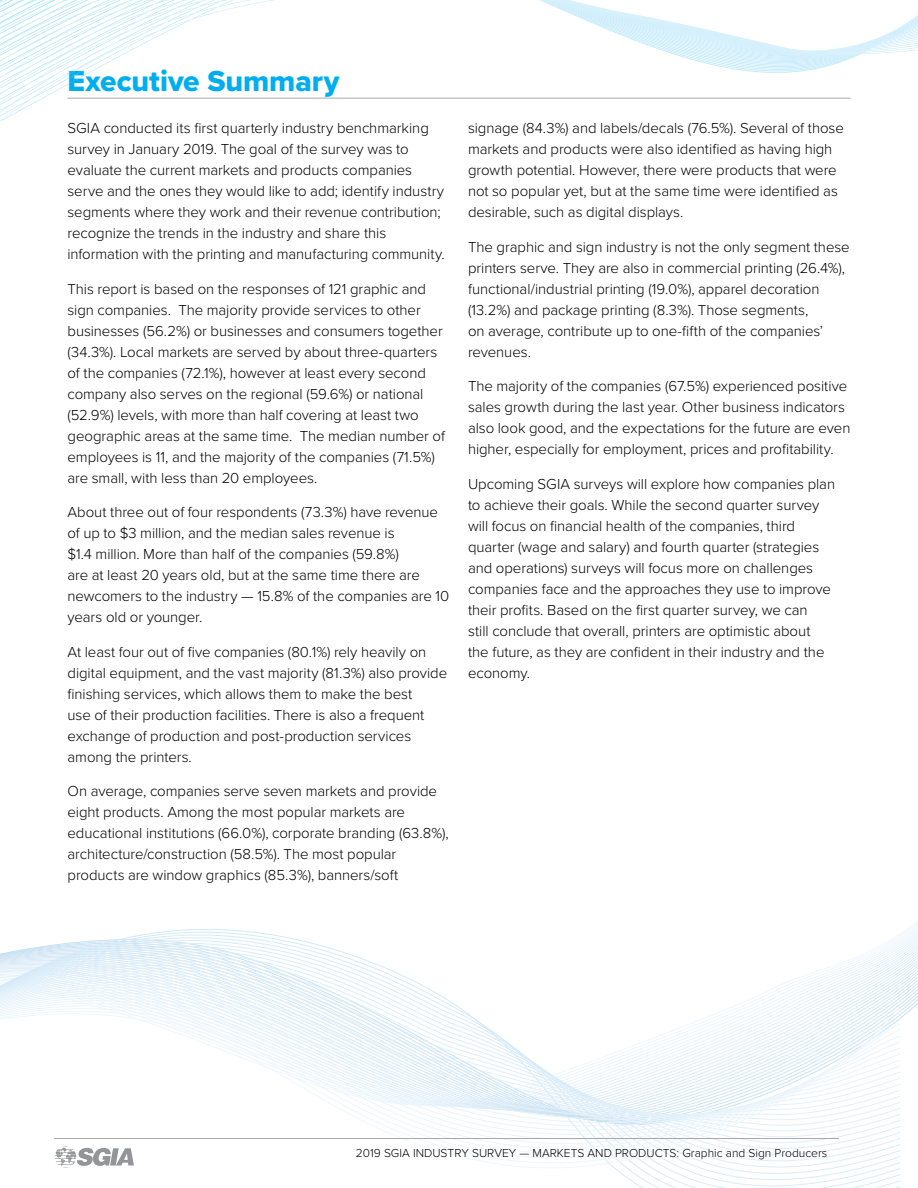
<style>
.page{position:relative;width:918px;height:1188px;background:#fff}
.page>*{position:absolute;margin:0;border:0;box-sizing:border-box;transform-origin:0 0}
.t1{font:30px "Proxima Nova Extrabld";color:#00aeef}
.t2{font:300 15px/21px "Proxima Nova";letter-spacing:-.005em;color:#000}
.t3{font:300 12px "Proxima Nova";color:#000}
</style>
<div class="page">
<svg style="left:0;top:0;width:918px;height:122px"></svg>
<svg style="left:0;top:993px;width:901px;height:195px"></svg>
<hr style="left:54px;top:1138px;width:785px;height:1px;background:#a7a9ac">
<svg style="left:55px;top:1146px;width:79px;height:22px"></svg>
<h1 class="t1" style="left:68px;top:59px;width:273px">Executive Summary</h1>
<p class="t2" style="left:68px;top:117px;width:379px">SGIA conducted its first quarterly industry benchmarking survey in January 2019. The goal of the survey was to evaluate the current markets and products companies serve and the ones they would like to add; identify industry segments where they work and their revenue contribution; recognize the trends in the industry and share this information with the printing and manufacturing community.</p>
<p class="t2" style="left:68px;top:278px;width:379px">This report is based on the responses of 121 graphic and sign companies. The majority provide services to other businesses (56.2%) or businesses and consumers together (34.3%). Local markets are served by about three-quarters of the companies (72.1%), however at least every second company also serves on the regional (59.6%) or national (52.9%) levels, with more than half covering at least two geographic areas at the same time. The median number of employees is 11, and the majority of the companies (71.5%) are small, with less than 20 employees.</p>
<p class="t2" style="left:68px;top:501px;width:383px">About three out of four respondents (73.3%) have revenue of up to $3 million, and the median sales revenue is<br>$1.4 million. More than half of the companies (59.8%)<br>are at least 20 years old, but at the same time there are newcomers to the industry — 15.8% of the companies are 10 years old or younger.</p>
<p class="t2" style="left:68px;top:641px;width:381px">At least four out of five companies (80.1%) rely heavily on digital equipment, and the vast majority (81.3%) also provide finishing services, which allows them to make the best<br>use of their production facilities. There is also a frequent exchange of production and post-production services among the printers.</p>
<p class="t2" style="left:68px;top:780px;width:383px">On average, companies serve seven markets and provide eight products. Among the most popular markets are educational institutions (66.0%), corporate branding (63.8%), architecture/construction (58.5%). The most popular products are window graphics (85.3%), banners/soft</p>
<p class="t2" style="left:468px;top:117px;width:377px">signage (84.3%) and labels/decals (76.5%). Several of those markets and products were also identified as having high growth potential. However, there were products that were not so popular yet, but at the same time were identified as desirable, such as digital displays.</p>
<p class="t2" style="left:468px;top:236px;width:383px">The graphic and sign industry is not the only segment these printers serve. They are also in commercial printing (26.4%), functional/industrial printing (19.0%), apparel decoration (13.2%) and package printing (8.3%). Those segments,<br>on average, contribute up to one-fifth of the companies’ revenues.</p>
<p class="t2" style="left:468px;top:375px;width:384px">The majority of the companies (67.5%) experienced positive sales growth during the last year. Other business indicators also look good, and the expectations for the future are even higher, especially for employment, prices and profitability.</p>
<p class="t2" style="left:468px;top:473px;width:369px">Upcoming SGIA surveys will explore how companies plan to achieve their goals. While the second quarter survey will focus on financial health of the companies, third quarter (wage and salary) and fourth quarter (strategies and operations) surveys will focus more on challenges companies face and the approaches they use to improve their profits. Based on the first quarter survey, we can<br>still conclude that overall, printers are optimistic about<br>the future, as they are confident in their industry and the economy.</p>
<p class="t3" style="left:356px;top:1144px;width:473px">2019 SGIA INDUSTRY SURVEY — MARKETS AND PRODUCTS: Graphic and Sign Producers</p>
</div>
